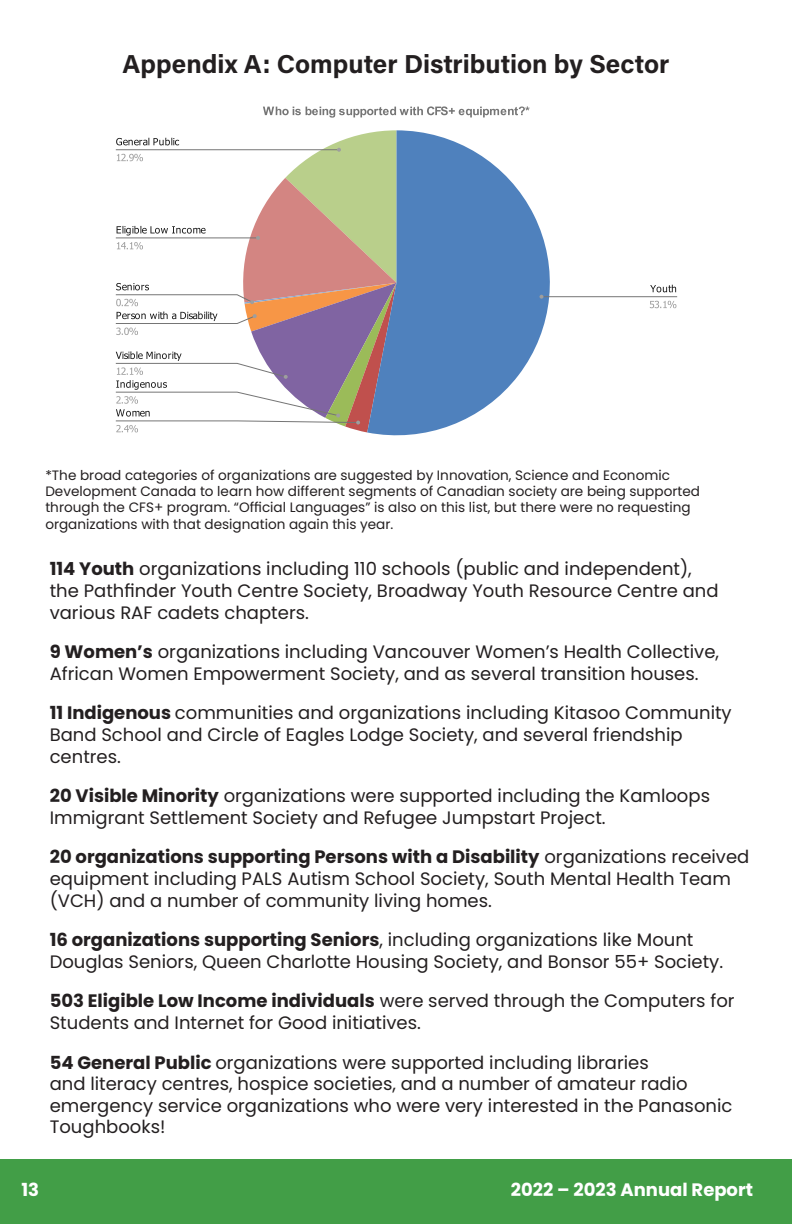
<style>
.page{position:relative;width:792px;height:1224px;background:#fff}
.page>*{position:absolute;margin:0;border:0;box-sizing:border-box;transform-origin:0 0}
.t1{font:700 26px "Acumin Pro";color:#231f20}
.Paragraph_Style_2{font:18px/21.6px "Poppins";color:#231f20}
.t2{font:700 18px "Poppins";color:#fff}
.t3{font:13.6px/16.4px "Poppins";color:#231f20}
.s1{font-weight:700}
</style>
<div class="page">
<div style="left:0;top:1159px;width:792px;height:65px;background:#429e47"></div>
<svg style="left:367px;top:130px;width:193px;height:306px;fill:#4f81bd"></svg>
<svg style="left:115px;top:130px;width:282px;height:302px"></svg>
<svg style="left:650px;top:285px;width:26px;height:7px"></svg>
<svg style="left:650px;top:301px;width:26px;height:7px"></svg>
<hr style="left:542px;top:296px;width:135px;height:1px;background:#757575">
<svg style="left:540px;top:295px;width:3px;height:4px"></svg>
<svg style="left:263px;top:106px;width:267px;height:12px"></svg>
<p class="t1" style="left:123px;top:46px;width:548px">Appendix A: Computer Distribution by Sector</p>
<p class="t3" style="left:45px;top:467px;width:656px">*The broad categories of organizations are suggested by Innovation, Science and Economic Development Canada to learn how different segments of Canadian society are being supported through the CFS+ program. “Official Languages” is also on this list, but there were no requesting organizations with that designation again this year.</p>
<p class="Paragraph_Style_2" style="left:50px;top:558px;width:670px"><span class="s1">114 Youth</span> organizations including 110 schools (public and independent), the Pathfinder Youth Centre Society, Broadway Youth Resource Centre and various RAF cadets chapters.</p>
<p class="Paragraph_Style_2" style="left:50px;top:641px;width:671px"><span class="s1">9 Women’s</span> organizations including Vancouver Women’s Health Collective,<br>African Women Empowerment Society, and as several transition houses.</p>
<p class="Paragraph_Style_2" style="left:50px;top:702px;width:684px"><span class="s1">11 Indigenous</span> communities and organizations including Kitasoo Community<br>Band School and Circle of Eagles Lodge Society, and several friendship centres.</p>
<p class="Paragraph_Style_2" style="left:50px;top:785px;width:662px"><span class="s1">20 Visible Minority</span> organizations were supported including the Kamloops<br>Immigrant Settlement Society and Refugee Jumpstart Project.</p>
<p class="Paragraph_Style_2" style="left:50px;top:846px;width:701px"><span class="s1">20 organizations supporting Persons with a Disability</span> organizations received equipment including PALS Autism School Society, South Mental Health Team (VCH) and a number of community living homes.</p>
<p class="Paragraph_Style_2" style="left:50px;top:929px;width:675px"><span class="s1">16 organizations supporting Seniors</span>, including organizations like Mount<br>Douglas Seniors, Queen Charlotte Housing Society, and Bonsor 55+ Society.</p>
<p class="Paragraph_Style_2" style="left:50px;top:990px;width:686px"><span class="s1">503 Eligible Low Income individuals</span> were served through the Computers for<br>Students and Internet for Good initiatives.</p>
<p class="Paragraph_Style_2" style="left:50px;top:1052px;width:684px"><span class="s1">54 General Public</span> organizations were supported including libraries<br>and literacy centres, hospice societies, and a number of amateur radio emergency service organizations who were very interested in the Panasonic Toughbooks!</p>
<p class="t2" style="left:21px;top:1180px;width:19px">13</p>
<p class="t2" style="left:511px;top:1179px;width:244px">2022 – 2023 Annual Report</p>
</div>
